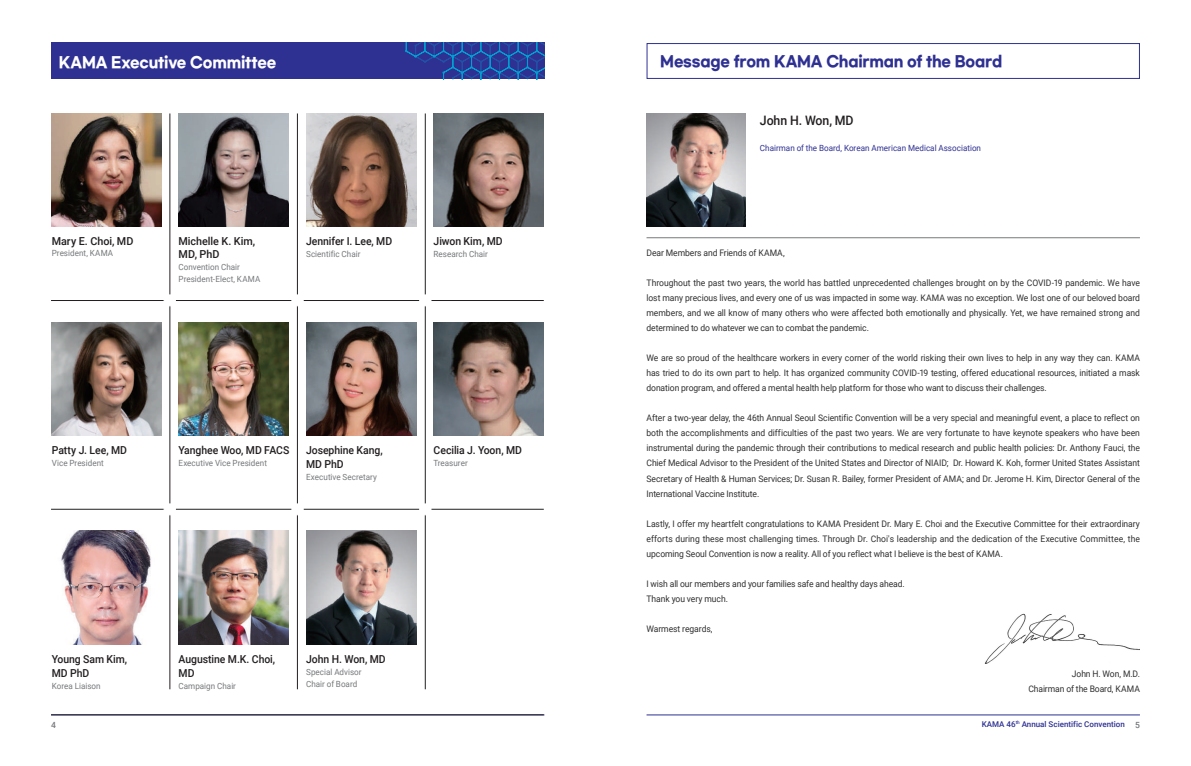
<style>
.page{position:relative;width:1191px;height:766px;background:#fff}
.page>*{position:absolute;margin:0;border:0;box-sizing:border-box;transform-origin:0 0}
.t1{font:700 15px "Gmarket Sans";letter-spacing:-.015em;color:#2e3092;scale:.93 1}
.t2{font:700 15px "Gmarket Sans";letter-spacing:-.015em;color:#fff;scale:.93 1}
.t3{font:500 13px "Roboto";letter-spacing:-.01em;color:#231f20;scale:.95 1}
.t4{font:500 11px/14px "Roboto";letter-spacing:-.005em;color:#231f20;scale:.95 1}
.t5{font:500 11px/13px "Roboto";letter-spacing:-.005em;color:#231f20}
.t6{font:9px/15px "Roboto";letter-spacing:-.01em;color:#312f30;text-align:justify;scale:.95 1}
.t7{font:8.5px/12px "Roboto";letter-spacing:.005em;color:#76787b;scale:.95 1}
.t8{font:8.5px "Roboto";letter-spacing:.005em;color:#2e3092;scale:.95 1}
.t9{font:500 8.5px "Roboto";color:#76787b}
.t10{font:500 8px "Roboto";color:#2e3092}
.t11{font:500 4.7px "Roboto";color:#2e3092}
.s1{font-size:8.5px;color:#76787b}
</style>
<div class="page">
<hr style="left:646px;top:714px;width:494px;height:1px;background:#2e3092">
<div style="left:51px;top:43px;width:493px;height:36px;background:#2e3092"></div>
<svg style="left:405px;top:43px;width:139px;height:36px"></svg>
<hr style="left:51px;top:714px;width:493px;height:1px;background:#231f20">
<img style="left:51px;top:322px;width:110px;height:113px">
<img style="left:61px;top:531px;width:90px;height:113px">
<img style="left:179px;top:113px;width:110px;height:114px">
<img style="left:179px;top:322px;width:110px;height:113px">
<img style="left:179px;top:531px;width:110px;height:113px">
<img style="left:306px;top:113px;width:110px;height:114px">
<img style="left:306px;top:322px;width:110px;height:113px">
<img style="left:433px;top:113px;width:111px;height:114px">
<img style="left:433px;top:322px;width:111px;height:113px">
<img style="left:51px;top:113px;width:110px;height:114px">
<img style="left:306px;top:531px;width:110px;height:113px">
<hr style="left:170px;top:113px;width:1px;height:576px;background:#231f20">
<hr style="left:297px;top:113px;width:1px;height:576px;background:#231f20">
<hr style="left:425px;top:113px;width:1px;height:576px;background:#231f20">
<hr style="left:51px;top:300px;width:493px;height:1px;background:#231f20">
<hr style="left:51px;top:509px;width:493px;height:1px;background:#231f20">
<div style="left:164px;top:295px;width:11px;height:11px;background:#fff"></div>
<div style="left:164px;top:503px;width:11px;height:12px;background:#fff"></div>
<div style="left:292px;top:295px;width:11px;height:11px;background:#fff"></div>
<div style="left:292px;top:503px;width:11px;height:12px;background:#fff"></div>
<div style="left:419px;top:295px;width:12px;height:11px;background:#fff"></div>
<div style="left:419px;top:503px;width:12px;height:12px;background:#fff"></div>
<div style="left:646px;top:43px;width:494px;height:36px;border:1px solid #2e3092"></div>
<img style="left:646px;top:113px;width:100px;height:114px">
<hr style="left:646px;top:237px;width:494px;height:1px;background:#76787b">
<img style="left:985px;top:613px;width:155px;height:50px">
<h1 class="t2" style="left:59px;top:53px;width:235px">KAMA Executive Committee</h1>
<h1 class="t1" style="left:660px;top:53px;width:369px">Message from KAMA Chairman of the Board</h1>
<h2 class="t3" style="left:760px;top:111px;width:100px">John H. Won, MD</h2>
<p class="t8" style="left:760px;top:142px;width:234px">Chairman of the Board, Korean American Medical Association</p>
<p class="t5" style="left:52px;top:234px;width:83px">Mary E. Choi, MD</p>
<p class="t7" style="left:52px;top:247px;width:66px">President, KAMA</p>
<p class="t5" style="left:179px;top:234px;width:78px">Michelle K. Kim,<br>MD, PhD</p>
<p class="t7" style="left:179px;top:261px;width:88px">Convention Chair<br>President-Elect, KAMA</p>
<p class="t4" style="left:306px;top:234px;width:92px">Jennifer I. Lee, MD</p>
<p class="t7" style="left:306px;top:248px;width:59px">Scientific Chair</p>
<p class="t4" style="left:433px;top:234px;width:74px">Jiwon Kim, MD</p>
<p class="t7" style="left:433px;top:248px;width:59px">Research Chair</p>
<p class="t4" style="left:52px;top:442px;width:81px">Patty J. Lee, MD</p>
<p class="t7" style="left:52px;top:457px;width:56px">Vice President</p>
<p class="t4" style="left:179px;top:442px;width:118px">Yanghee Woo, MD FACS</p>
<p class="t7" style="left:179px;top:456px;width:95px">Executive Vice President</p>
<p class="t4" style="left:306px;top:442px;width:82px">Josephine Kang,<br>MD PhD</p>
<p class="t7" style="left:306px;top:470px;width:76px">Executive Secretary</p>
<p class="t4" style="left:433px;top:442px;width:94px">Cecilia J. Yoon, MD</p>
<p class="t7" style="left:433px;top:456px;width:37px">Treasurer</p>
<p class="t4" style="left:52px;top:651px;width:81px">Young Sam Kim,<br>MD PhD</p>
<p class="t7" style="left:52px;top:679px;width:53px">Korea Liaison</p>
<p class="t4" style="left:179px;top:651px;width:103px">Augustine M.K. Choi,<br>MD</p>
<p class="t7" style="left:179px;top:679px;width:62px">Campaign Chair</p>
<p class="t4" style="left:306px;top:651px;width:85px">John H. Won, MD</p>
<p class="t7" style="left:306px;top:665px;width:60px">Special Advisor<br>Chair of Board</p>
<p class="t6" style="left:646px;top:245px;width:147px">Dear Members and Friends of KAMA,</p>
<p class="t6" style="left:646px;top:275px;width:521px">Throughout the past two years, the world has battled unprecedented challenges brought on by the COVID-19 pandemic. We have lost many precious lives, and every one of us was impacted in some way. KAMA was no exception. We lost one of our beloved board members, and we all know of many others who were affected both emotionally and physically. Yet, we have remained strong and determined to do whatever we can to combat the pandemic.</p>
<p class="t6" style="left:646px;top:350px;width:521px">We are so proud of the healthcare workers in every corner of the world risking their own lives to help in any way they can. KAMA has tried to do its own part to help. It has organized community COVID-19 testing, offered educational resources, initiated a mask donation program, and offered a mental health help platform for those who want to discuss their challenges.</p>
<p class="t6" style="left:646px;top:410px;width:521px">After a two-year delay, the 46th Annual Seoul Scientific Convention will be a very special and meaningful event, a place to reflect on both the accomplishments and difficulties of the past two years. We are very fortunate to have keynote speakers who have been instrumental during the pandemic through their contributions to medical research and public health policies: Dr. Anthony Fauci, the Chief Medical Advisor to the President of the United States and Director of NIAID; Dr. Howard K. Koh, former United States Assistant Secretary of Health &amp; Human Services; Dr. Susan R. Bailey, former President of AMA; and Dr. Jerome H. Kim, Director General of the International Vaccine Institute.</p>
<p class="t6" style="left:646px;top:515px;width:521px">Lastly, I offer my heartfelt congratulations to KAMA President Dr. Mary E. Choi and the Executive Committee for their extraordinary efforts during these most challenging times. Through Dr. Choi's leadership and the dedication of the Executive Committee, the upcoming Seoul Convention is now a reality. All of you reflect what I believe is the best of KAMA.</p>
<p class="t6" style="left:646px;top:575px;width:273px">I wish all our members and your families safe and healthy days ahead.<br>Thank you very much.</p>
<p class="t6" style="left:646px;top:620px;width:71px">Warmest regards,</p>
<p class="t6" style="left:1028px;top:665px;width:119px;text-align:right">John H. Won, M.D.<br>Chairman of the Board, KAMA</p>
<p class="t10" style="left:981px;top:718px;width:35px">KAMA 46</p>
<p class="t11" style="left:1015px;top:718px;width:6px">th</p>
<p class="t9" style="left:51px;top:718px;width:6px">4</p>
<p class="t10" style="left:1021px;top:718px;width:120px">Annual Scientific Convention <span class="s1">5</span></p>
</div>
